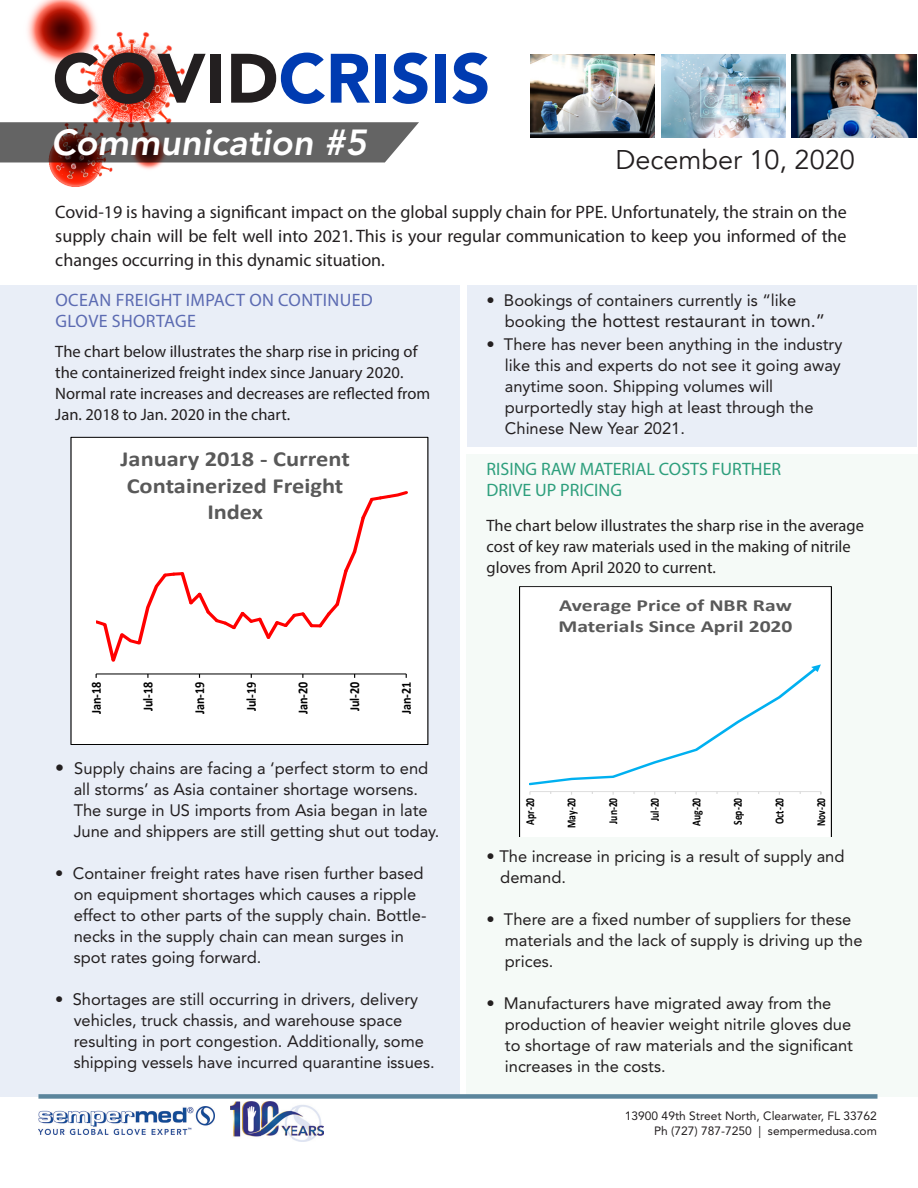
<style>
.page{position:relative;width:918px;height:1188px;background:#fff}
.page>*{position:absolute;margin:0;border:0;box-sizing:border-box;transform-origin:0 0}
.t1{font:900 69px "Avenir";color:#003bb1}
.t2{font:italic 800 36px "Avenir";color:#fff}
.t3{font:27px "Avenir LT Com";color:#231f20}
.t4{font:700 21.6px/26.4px "Calibri";letter-spacing:-.005em;color:#595959;text-align:center;scale:1.13 1}
.t5{font:18px/24px "Myriad Pro";color:#231f20;text-align:justify}
.t6{font:18px "Myriad Pro";color:#2e9f7d}
.t7{font:18px "Myriad Pro";letter-spacing:.02em;color:#5c6bb2}
.t8{font:18px "Avenir";color:#231f20}
.t9{font:700 16.95px/20.7px "Calibri";color:#595959;scale:1.28 1}
.t10{font:16.5px/21px "Avenir";color:#231f20}
.t11{font:16.5px/21px "Myriad Pro";color:#231f20}
.t12{font:700 13.8px "Calibri";color:#000;scale:.88 1}
.t13{font:700 12.15px "Calibri";color:#000;scale:.78 1}
.t14{font:12px "Avenir";color:#231f20}
.s1{color:#231f20}
.s2{font-size:18px}
.s3{font-size:16.5px}
</style>
<div class="page">
<img style="left:20px;top:0;width:302px;height:187px">
<div style="left:467px;top:285px;width:449px;height:161px;background:#e9eef7"></div>
<div style="left:467px;top:454px;width:451px;height:643px;background:#f5faf7"></div>
<div style="left:0;top:285px;width:460px;height:811px;background:#e9eef7"></div>
<img style="left:661px;top:55px;width:124px;height:82px">
<img style="left:531px;top:55px;width:124px;height:82px">
<img style="left:792px;top:54px;width:124px;height:83px">
<svg style="left:0;top:122px;width:419px;height:40px;background:#676160"></svg>
<div style="left:38px;top:1094px;width:839px;height:5px;background:#5b859c"></div>
<img style="left:39px;top:1107px;width:176px;height:28px">
<img style="left:231px;top:1101px;width:92px;height:41px">
<div style="left:71px;top:437px;width:357px;height:308px;background:#fff"></div>
<hr style="left:96px;top:673px;width:310px;height:2px;background:#000">
<svg style="left:96px;top:491px;width:311px;height:171px"></svg>
<div style="left:70px;top:437px;width:358px;height:308px;border:1px solid #000"></div>
<div style="left:519px;top:586px;width:313px;height:251px;background:#fff"></div>
<p class="t1" style="left:52px;top:37px;width:440px"><span class="s1">COVID</span>CRISIS</p>
<p class="t2" style="left:51px;top:121px;width:317px">Communication #5</p>
<p class="t3" style="left:616px;top:144px;width:241px">December 10, 2020</p>
<p class="t5" style="left:55px;top:200px;width:793px">Covid-19 is having a significant impact on the global supply chain for PPE. Unfortunately, the strain on the supply chain will be felt well into 2021. This is your regular communication to keep you informed of the changes occurring in this dynamic situation.</p>
<p class="t7" style="left:55px;top:289px;width:319px">OCEAN FREIGHT IMPACT ON CONTINUED</p>
<p class="t7" style="left:55px;top:310px;width:142px">GLOVE SHORTAGE</p>
<p class="t11" style="left:55px;top:341px;width:376px">The chart below illustrates the sharp rise in pricing of the containerized freight index since January 2020.<br>Normal rate increases and decreases are reflected from Jan. 2018 to Jan. 2020 in the chart.</p>
<p class="t4" style="left:121px;top:446px;width:204px">January 2018 - Current<br>Containerized Freight<br>Index</p>
<p class="t12" style="left:86px;top:714px;width:39px;rotate:-90deg">Jan-18</p>
<p class="t12" style="left:138px;top:711px;width:35px;rotate:-90deg">Jul-18</p>
<p class="t12" style="left:190px;top:714px;width:39px;rotate:-90deg">Jan-19</p>
<p class="t12" style="left:242px;top:711px;width:35px;rotate:-90deg">Jul-19</p>
<p class="t12" style="left:293px;top:714px;width:39px;rotate:-90deg">Jan-20</p>
<p class="t12" style="left:345px;top:711px;width:35px;rotate:-90deg">Jul-20</p>
<p class="t12" style="left:397px;top:714px;width:39px;rotate:-90deg">Jan-21</p>
<p class="t10" style="left:74px;top:758px;width:367px;text-indent:-18px"><span class="s2">•</span> Supply chains are facing a ‘perfect storm to end all storms’ as Asia container shortage worsens.<br>The surge in US imports from Asia began in late June and shippers are still getting shut out today.</p>
<p class="t10" style="left:74px;top:863px;width:354px;text-indent:-18px">• Container freight rates have risen further based on equipment shortages which causes a ripple effect to other parts of the supply chain. Bottle-</p>
<p class="t10" style="left:74px;top:926px;width:332px">necks in the supply chain can mean surges in spot rates going forward.</p>
<p class="t10" style="left:55px;top:989px;width:364px">• Shortages are still occurring in drivers, delivery</p>
<p class="t10" style="left:74px;top:1010px;width:330px">vehicles, truck chassis, and warehouse space</p>
<p class="t10" style="left:74px;top:1031px;width:352px">resulting in port congestion. Additionally, some</p>
<p class="t10" style="left:74px;top:1052px;width:362px">shipping vessels have incurred quarantine issues.</p>
<p class="t10" style="left:487px;top:290px;width:311px">• Bookings of containers currently is “like</p>
<p class="t8" style="left:505px;top:311px;width:322px"><span class="s3">booking</span> the hottest restaurant in town.”</p>
<p class="t10" style="left:487px;top:334px;width:357px">• There has never been anything in the industry</p>
<p class="t10" style="left:505px;top:355px;width:337px">like this and experts do not see it going away</p>
<p class="t10" style="left:505px;top:376px;width:270px">anytime soon. Shipping volumes will</p>
<p class="t10" style="left:505px;top:397px;width:310px">purportedly stay high at least through the</p>
<p class="t10" style="left:505px;top:418px;width:182px">Chinese New Year 2021.</p>
<p class="t6" style="left:487px;top:458px;width:296px">RISING RAW MATERIAL COSTS FURTHER</p>
<p class="t6" style="left:487px;top:479px;width:137px">DRIVE UP PRICING</p>
<p class="t11" style="left:487px;top:515px;width:379px">The chart below illustrates the sharp rise in the average cost of key raw materials used in the making of nitrile gloves from April 2020 to current.</p>
<p class="t9" style="left:559px;top:595px;width:184px">Average Price of NBR Raw<br>Materials Since April 2020</p>
<p class="t13" style="left:521px;top:825px;width:36px;rotate:-90deg">Apr-20</p>
<p class="t13" style="left:563px;top:828px;width:40px;rotate:-90deg">May-20</p>
<p class="t13" style="left:605px;top:824px;width:35px;rotate:-90deg">Jun-20</p>
<p class="t13" style="left:646px;top:821px;width:31px;rotate:-90deg">Jul-20</p>
<p class="t13" style="left:688px;top:826px;width:37px;rotate:-90deg">Aug-20</p>
<p class="t13" style="left:729px;top:825px;width:36px;rotate:-90deg">Sep-20</p>
<p class="t13" style="left:771px;top:824px;width:35px;rotate:-90deg">Oct-20</p>
<p class="t13" style="left:812px;top:826px;width:38px;rotate:-90deg">Nov-20</p>
<p class="t10" style="left:487px;top:846px;width:359px">• The increase in pricing is a result of supply and</p>
<p class="t10" style="left:500px;top:867px;width:67px">demand.</p>
<p class="t10" style="left:505px;top:909px;width:359px;text-indent:-18px">• There are a fixed number of suppliers for these materials and the lack of supply is driving up the prices.</p>
<p class="t10" style="left:487px;top:993px;width:346px">• Manufacturers have migrated away from the</p>
<p class="t10" style="left:505px;top:1014px;width:350px;text-align:justify">production of heavier weight nitrile gloves due to shortage of raw materials and the significant increases in the costs.</p>
<p class="t14" style="left:625px;top:1109px;width:253px">13900 49th Street North, Clearwater, FL 33762</p>
<p class="t14" style="left:654px;top:1124px;width:224px">Ph (727) 787-7250 | sempermedusa.com</p>
</div>
